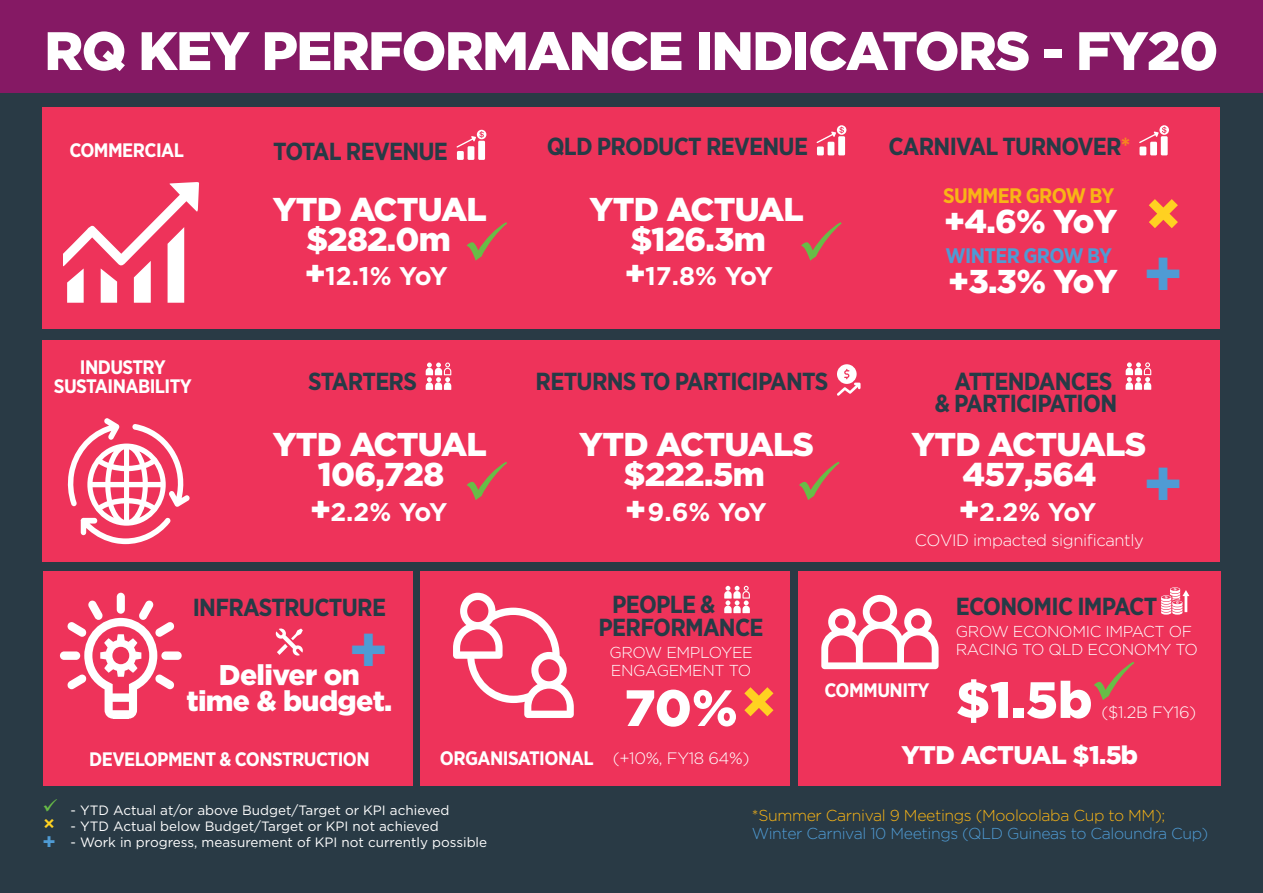
<style>
.page{position:relative;width:1263px;height:893px;background:#fff}
.page>*{position:absolute;margin:0;border:0;box-sizing:border-box;transform-origin:0 0}
.t1{font:900 54px "Gotham";letter-spacing:-.03em;color:#fff}
.t2{font:900 51px "Gotham";color:#fff}
.t3{font:900 33px/30px "Gotham";letter-spacing:-.025em;color:#fff;text-align:center}
.t4{font:900 28.5px/25.5px "Gotham";letter-spacing:-.025em;color:#fff;text-align:center}
.t5{font:700 25.5px "Gotham";letter-spacing:-.09em;color:#fff}
.t6{font:900 25.5px "Gotham";letter-spacing:-.025em;color:#fff}
.t7{font:700 24.75px/22.5px "Gotham Narrow";letter-spacing:-.03em;color:#263b46}
.t8{font:700 21px "Gotham Narrow";letter-spacing:-.03em;color:#f9b516}
.t9{font:700 21px "Gotham Narrow";letter-spacing:-.03em;color:#4f9bd4}
.t10{font:700 19.5px/19.5px "Gotham Narrow";letter-spacing:-.03em;color:#fff;text-align:center}
.t11{font:300 16.5px "Gotham";letter-spacing:-.025em;color:#fff}
.t12{font:300 15.9px/18px "Gotham";letter-spacing:-.025em;color:#fff}
.t13{font:300 15.9px "Gotham";letter-spacing:-.025em;color:#4f9bd4}
.t14{font:300 15.9px "Gotham";letter-spacing:-.025em;color:#f9b516}
.t15{font:13.5px "Gotham";color:#fff}
.s1{font-weight:900;font-size:33px}
.s2{color:#f5871f}
</style>
<div class="page">
<div style="left:0;top:90px;width:1263px;height:803px;background:#293a45"></div>
<div style="left:0;top:0;width:1263px;height:92px;background:#851964"></div>
<div style="left:43px;top:107px;width:1177px;height:221px;background:#ee335a"></div>
<div style="left:43px;top:340px;width:1177px;height:221px;background:#ee335a"></div>
<div style="left:43px;top:572px;width:369px;height:214px;background:#ee335a"></div>
<div style="left:420px;top:572px;width:370px;height:214px;background:#ee335a"></div>
<div style="left:798px;top:572px;width:422px;height:214px;background:#ee335a"></div>
<div style="left:457px;top:151px;width:7px;height:9px;background:#fff"></div>
<div style="left:468px;top:146px;width:6px;height:14px;background:#fff"></div>
<div style="left:478px;top:141px;width:7px;height:19px;background:#fff"></div>
<svg style="left:456px;top:130px;width:30px;height:18px"></svg>
<svg style="left:426px;top:363px;width:25px;height:27px"></svg>
<svg style="left:276px;top:628px;width:27px;height:28px"></svg>
<svg style="left:724px;top:586px;width:26px;height:27px"></svg>
<svg style="left:1161px;top:587px;width:28px;height:28px"></svg>
<div style="left:817px;top:146px;width:7px;height:9px;background:#fff"></div>
<div style="left:827px;top:142px;width:7px;height:13px;background:#fff"></div>
<div style="left:838px;top:136px;width:7px;height:19px;background:#fff"></div>
<svg style="left:816px;top:125px;width:30px;height:18px"></svg>
<svg style="left:837px;top:364px;width:23px;height:32px"></svg>
<div style="left:1139px;top:146px;width:7px;height:9px;background:#fff"></div>
<div style="left:1150px;top:142px;width:7px;height:13px;background:#fff"></div>
<div style="left:1161px;top:136px;width:7px;height:19px;background:#fff"></div>
<svg style="left:1139px;top:125px;width:30px;height:18px"></svg>
<svg style="left:1126px;top:362px;width:25px;height:28px"></svg>
<svg style="left:63px;top:182px;width:136px;height:121px"></svg>
<svg style="left:68px;top:418px;width:122px;height:126px"></svg>
<svg style="left:60px;top:593px;width:122px;height:126px"></svg>
<svg style="left:453px;top:593px;width:121px;height:125px"></svg>
<svg style="left:821px;top:595px;width:117px;height:74px"></svg>
<svg style="left:744px;top:687px;width:29px;height:29px"></svg>
<svg style="left:1149px;top:199px;width:29px;height:29px"></svg>
<h1 class="t1" style="left:44px;top:14px;width:1175px">RQ KEY PERFORMANCE INDICATORS - FY20</h1>
<p class="t10" style="left:69px;top:140px;width:116px">COMMERCIAL</p>
<p class="t10" style="left:54px;top:357px;width:139px">INDUSTRY<br>SUSTAINABILITY</p>
<p class="t7" style="left:273px;top:140px;width:176px">TOTAL REVENUE</p>
<p class="t7" style="left:547px;top:135px;width:263px">QLD PRODUCT REVENUE</p>
<h3 class="t3" style="left:273px;top:194px;width:216px">YTD ACTUAL $282.0m</h3>
<p class="t5" style="left:305px;top:259px;width:144px"><span class="s1">+</span>12.1% YoY</p>
<h3 class="t3" style="left:590px;top:194px;width:216px">YTD ACTUAL $126.3m</h3>
<p class="t5" style="left:625px;top:259px;width:150px"><span class="s1">+</span>17.8% YoY</p>
<p class="t7" style="left:308px;top:370px;width:110px">STARTERS</p>
<p class="t7" style="left:536px;top:370px;width:294px">RETURNS TO PARTICIPANTS</p>
<h3 class="t3" style="left:273px;top:429px;width:216px">YTD ACTUAL<br>106,728</h3>
<p class="t5" style="left:310px;top:495px;width:139px"><span class="s1">+</span>2.2% YoY</p>
<h3 class="t3" style="left:625px;top:494px;width:23px">+</h3>
<h3 class="t3" style="left:579px;top:429px;width:236px">YTD ACTUALS $222.5m</h3>
<p class="t5" style="left:648px;top:495px;width:121px">9.6% YoY</p>
<p class="t7" style="left:888px;top:135px;width:243px">CARNIVAL TURNOVER<span class="s2">*</span></p>
<p class="t8" style="left:943px;top:182px;width:173px">SUMMER GROW BY</p>
<h3 class="t3" style="left:944px;top:206px;width:175px">+4.6% YoY</h3>
<p class="t9" style="left:945px;top:242px;width:168px">WINTER GROW BY</p>
<h3 class="t3" style="left:948px;top:266px;width:171px">+3.3% YoY</h3>
<p class="t7" style="left:935px;top:370px;width:184px;text-align:right">ATTENDANCES<br>&amp; PARTICIPATION</p>
<h3 class="t3" style="left:911px;top:429px;width:236px">YTD ACTUALS<br>457,564</h3>
<p class="t5" style="left:959px;top:495px;width:139px"><span class="s1">+</span>2.2% YoY</p>
<p class="t11" style="left:915px;top:529px;width:231px">COVID impacted significantly</p>
<p class="t7" style="left:193px;top:596px;width:195px">INFRASTRUCTURE</p>
<p class="t4" style="left:186px;top:662px;width:207px">Deliver on time &amp; budget.</p>
<p class="t7" style="left:599px;top:593px;width:167px;text-indent:14px">PEOPLE &amp;<br>PERFORMANCE</p>
<p class="t12" style="left:609px;top:643px;width:145px">GROW EMPLOYEE<br>ENGAGEMENT TO</p>
<p class="t7" style="left:956px;top:594px;width:203px">ECONOMIC IMPACT</p>
<p class="t12" style="left:956px;top:622px;width:244px">GROW ECONOMIC IMPACT OF<br>RACING TO QLD ECONOMY TO</p>
<h2 class="t2" style="left:624px;top:673px;width:115px">70%</h2>
<h2 class="t2" style="left:956px;top:665px;width:138px">$1.5b</h2>
<p class="t10" style="left:824px;top:680px;width:107px">COMMUNITY</p>
<p class="t11" style="left:1101px;top:702px;width:96px">($1.2B FY16)</p>
<p class="t10" style="left:89px;top:749px;width:282px">DEVELOPMENT &amp; CONSTRUCTION</p>
<p class="t10" style="left:440px;top:748px;width:155px">ORGANISATIONAL</p>
<p class="t15" style="left:70px;top:801px;width:380px">- YTD Actual at/or above Budget/Target or KPI achieved</p>
<p class="t15" style="left:70px;top:817px;width:370px">- YTD Actual below Budget/Target or KPI not achieved</p>
<p class="t15" style="left:70px;top:834px;width:418px">- Work in progress, measurement of KPI not currently possible</p>
<p class="t11" style="left:613px;top:748px;width:138px">(+10%, FY18 64%)</p>
<p class="t6" style="left:901px;top:737px;width:238px">YTD ACTUAL $1.5b</p>
<p class="t14" style="left:752px;top:805px;width:415px">*Summer Carnival 9 Meetings (Mooloolaba Cup to MM);</p>
<p class="t13" style="left:752px;top:823px;width:458px">Winter Carnival 10 Meetings (QLD Guineas to Caloundra Cup)</p>
</div>
